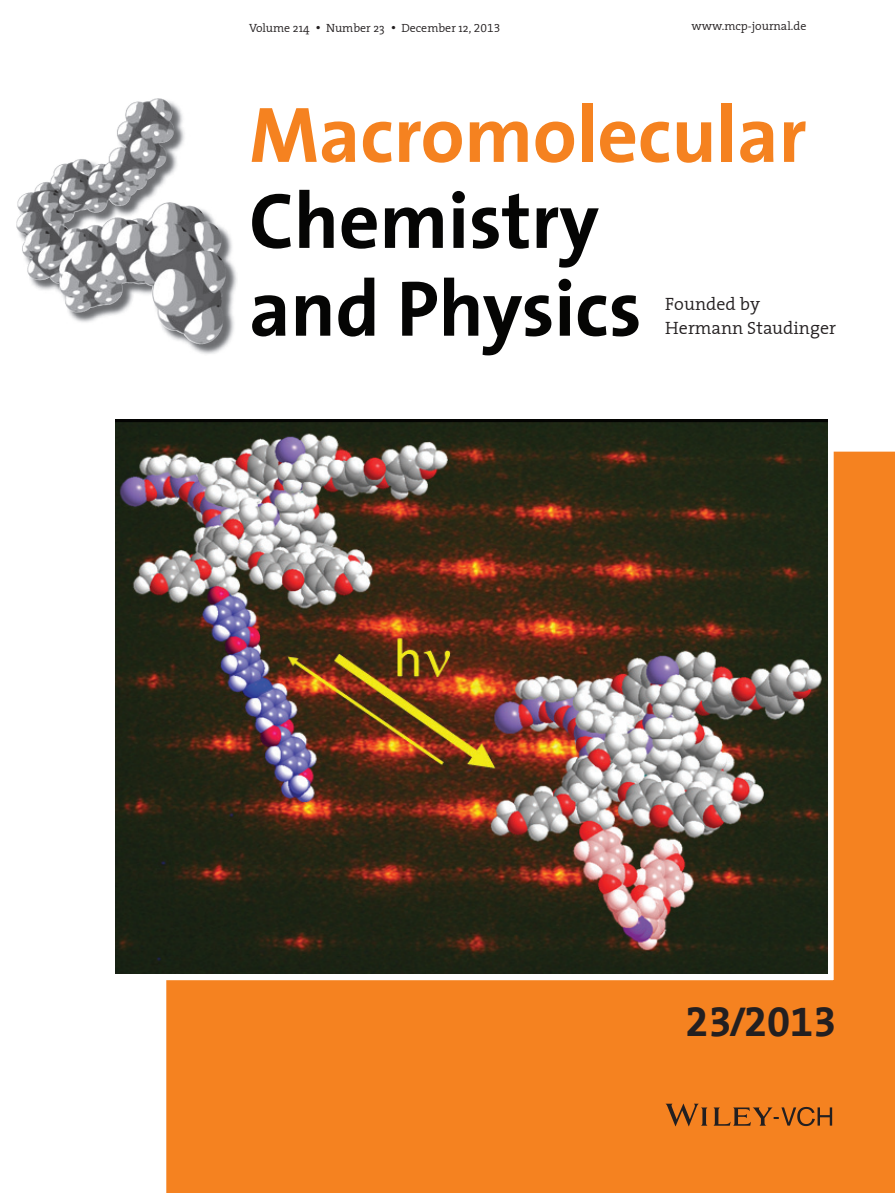
<style>
.page{position:relative;width:895px;height:1193px;background:#fff}
.page>*{position:absolute;margin:0;border:0;box-sizing:border-box;transform-origin:0 0}
.t1{font:700 79.5px/87.8px "The Sans";letter-spacing:-.005em;color:#050504}
.t2{font:700 79.5px "The Sans";letter-spacing:-.005em;color:#f58220}
.t3{font:42px "The Serif Bold Expert";color:#231f20}
.t4{font:300 18px/24px "The Serif Plain";color:#231f20}
.t5{font:300 12px "The Serif Plain";color:#231f20}
.s1{font-size:15px}
.s2{font-family:"The Serif Expert"}
</style>
<div class="page">
<div style="left:166px;top:451px;width:729px;height:741px;background:#f58220"></div>
<img style="left:16px;top:99px;width:221px;height:255px">
<img style="left:115px;top:419px;width:712px;height:554px">
<img style="left:646px;top:1085px;width:215px;height:59px">
<p class="t5" style="left:249px;top:23px;width:253px">Volume 214 <span class="s1">•</span> Number 23 <span class="s1">•</span> December 12 <span class="s2">, 2013</span></p>
<p class="t5" style="left:691px;top:21px;width:116px">www.mcp-journal.de</p>
<h1 class="t2" style="left:249px;top:88px;width:559px">Macromolecular</h1>
<h1 class="t1" style="left:249px;top:176px;width:394px">Chemistry and Physics</h1>
<h3 class="t4" style="left:665px;top:293px;width:172px">Founded by<br>Hermann Staudinger</h3>
<h2 class="t3" style="left:685px;top:986px;width:152px">23 / 2013</h2>
</div>
